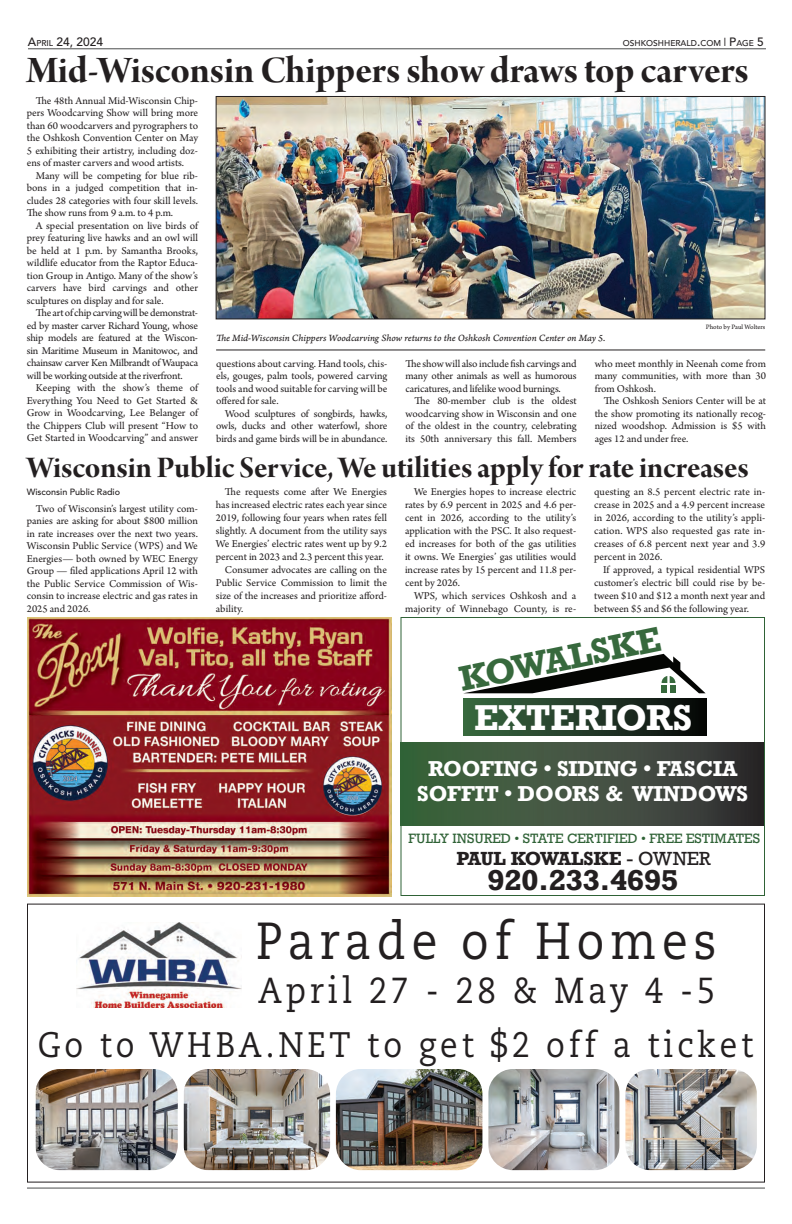
<style>
.page{position:relative;width:792px;height:1224px;background:#fff}
.page>*{position:absolute;margin:0;border:0;box-sizing:border-box;transform-origin:0 0}
.t1{font:52px "Caecilia LT Pro 55 Roman";letter-spacing:.125em;color:#231f20;scale:.89 1}
.t2{font:40px "Arno Pro Bold Display";letter-spacing:-.005em;color:#231f20}
.t3{font:36.1px "Caecilia LT Pro 55 Roman";letter-spacing:.125em;color:#231f20;scale:.89 1}
.t4{font:35.4px "Caecilia LT Pro 55 Roman";letter-spacing:.125em;color:#231f20;scale:.89 1}
.t5{font:700 33.8px "Rockwell";color:#fff}
.t6{font:700 32.9px "Rockwell";color:#37693d}
.t7{font:32px "Arno Pro Bold Display";letter-spacing:-.005em;color:#231f20}
.t8{font:700 27px "Rockwell";color:#231f20}
.t9{font:700 20.3px/24.3px "Rockwell";color:#fff;text-align:center}
.t10{font:700 17.8px "Rockwell";letter-spacing:-.02em;color:#231f20}
.t11{font:12.7px "Rockwell";color:#2f6236}
.t12{font:500 12px "Avenir LT Std";color:#231f20}
.t13{font:11px/12.5px "Arno Pro";color:#231f20;text-align:justify}
.t14{font:10px "Arno Pro Italic Caption";letter-spacing:-.005em;color:#231f20}
.t15{font:500 9px "Avenir LT Std";color:#231f20}
.t16{font:500 8.4px "Avenir LT Std";color:#231f20}
.t17{font:7px "Arno Pro Sm Text";letter-spacing:-.025em;color:#231f20}
.s1{font-size:8.4px}
.s2{font-size:12px}
.s3{font-style:inherit}
.s4{font-weight:400}
</style>
<div class="page">
<hr style="left:27px;top:1188px;width:738px;height:1px;background:#4b4c4d">
<hr style="left:28px;top:48px;width:738px;height:1px;background:#4b4c4d">
<img style="left:35px;top:1069px;width:143px;height:101px">
<img style="left:184px;top:1069px;width:146px;height:101px">
<img style="left:488px;top:1069px;width:132px;height:101px">
<img style="left:625px;top:1069px;width:132px;height:101px">
<img style="left:336px;top:1069px;width:146px;height:101px">
<img style="left:76px;top:922px;width:166px;height:86px">
<svg style="left:402px;top:742px;width:361px;height:84px;background:#3d4e3d"></svg>
<div style="left:400px;top:617px;width:365px;height:279px;border:1px solid #2f6236"></div>
<div style="left:463px;top:699px;width:244px;height:36px;background:linear-gradient(to right,#3a6a42,#09090b)"></div>
<svg style="left:465px;top:654px;width:240px;height:39px"></svg>
<img style="left:27px;top:617px;width:365px;height:279px">
<hr style="left:216px;top:350px;width:549px;height:1px;background:#231f20">
<img style="left:218px;top:98px;width:545px;height:219px">
<div style="left:216px;top:96px;width:549px;height:223px;border:1px solid #231f20"></div>
<p class="t12" style="left:28px;top:35px;width:77px">A<span class="s1">PRIL</span> 24, 2024</p>
<p class="t16" style="left:623px;top:38px;width:143px">OSHKOSHHERALD<span class="s2">.</span>COM <span class="s2">P</span>AGE <span class="s2">5</span></p>
<h2 class="t2" style="left:27px;top:47px;width:724px">Mid-Wisconsin Chippers show draws top carvers</h2>
<p class="t13" style="left:27px;top:95px;width:173px;text-indent:9px">The 48th Annual Mid-Wisconsin Chip&shy;pers Woodcarving Show will bring more than 60 woodcarvers and pyrographers to the Oshkosh Convention Center on May 5 exhibiting their artistry, including doz&shy;ens of master carvers and wood artists.</p>
<p class="t13" style="left:27px;top:170px;width:173px;text-indent:9px">Many will be competing for blue rib&shy;bons in a judged competition that in&shy;cludes 28 categories with four skill levels.<br>The show runs from 9 a.m. to 4 p.m.</p>
<p class="t13" style="left:27px;top:220px;width:173px;text-indent:9px">A special presentation on live birds of prey featuring live hawks and an owl will be held at 1 p.m. by Samantha Brooks, wildlife educator from the Raptor Educa&shy;tion Group in Antigo. Many of the show’s carvers have bird carvings and other sculptures on display and for sale.</p>
<p class="t13" style="left:27px;top:307px;width:173px;text-indent:9px">The art of chip carving will be demonstrat&shy;ed by master carver Richard Young, whose ship models are featured at the Wiscon&shy;sin Maritime Museum in Manitowoc, and chainsaw carver Ken Milbrandt of Waupaca will be working outside at the riverfront.</p>
<p class="t13" style="left:27px;top:382px;width:173px;text-indent:9px">Keeping with the show’s theme of Everything You Need to Get Started &amp; Grow in Woodcarving, Lee Belanger of the Chippers Club will present “How to Get Started in Woodcarving” and answer</p>
<p class="t17" style="left:706px;top:323px;width:61px">Photo by Paul Wolters</p>
<p class="t14" style="left:216px;top:332px;width:391px">The Mid-Wisconsin Chippers Woodcarving Show returns to the Oshkosh Convention Center on May 5.</p>
<p class="t13" style="left:405px;top:358px;width:173px">The show will also include fish carvings and many other animals as well as humorous caricatures, and lifelike wood burnings.</p>
<p class="t13" style="left:405px;top:395px;width:173px;text-indent:9px">The 80-member club is the oldest woodcarving show in Wisconsin and one of the oldest in the country, celebrating its 50th anniversary this fall. Members</p>
<p class="t13" style="left:216px;top:358px;width:173px">questions about carving. Hand tools, chis&shy;els, gouges, palm tools, powered carving tools and wood suitable for carving will be offered for sale.</p>
<p class="t13" style="left:216px;top:408px;width:173px;text-indent:9px">Wood sculptures of songbirds, hawks, owls, ducks and other waterfowl, shore birds and game birds will be in abundance.</p>
<p class="t13" style="left:595px;top:358px;width:173px">who meet monthly in Neenah come from many communities, with more than 30 from Oshkosh.</p>
<p class="t13" style="left:595px;top:395px;width:173px;text-indent:9px">The Oshkosh Seniors Center will be at the show promoting its nationally recog&shy;nized woodshop. Admission is $5 with ages 12 and under free.</p>
<h3 class="t7" style="left:27px;top:450px;width:724px">Wisconsin Public Service, We utilities apply for rate increases</h3>
<p class="t15" style="left:27px;top:486px;width:95px">Wisconsin Public Radio</p>
<p class="t13" style="left:27px;top:503px;width:173px;text-indent:9px">Two of Wisconsin’s largest utility com&shy;panies are asking for about $800 million in rate increases over the next two years.<br>Wisconsin Public Service (WPS) and We Energies— both owned by WEC Energy Group — filed applications April 12 with the Public Service Commission of Wis&shy;consin to increase electric and gas rates in 2025 and 2026.</p>
<p class="t13" style="left:225px;top:486px;width:164px">The requests come after We Energies</p>
<p class="t13" style="left:216px;top:499px;width:173px">has increased electric rates each year since</p>
<p class="t13" style="left:216px;top:512px;width:173px">2019, following four years when rates fell</p>
<p class="t13" style="left:216px;top:525px;width:173px">slightly. A document from the utility says</p>
<p class="t13" style="left:216px;top:538px;width:173px">We Energies’ electric rates went up by 9.2</p>
<p class="t13" style="left:216px;top:551px;width:169px">percent in 2023 and 2.3 percent this year.</p>
<p class="t13" style="left:225px;top:564px;width:164px">Consumer advocates are calling on the</p>
<p class="t13" style="left:216px;top:577px;width:173px">Public Service Commission to limit the</p>
<p class="t13" style="left:216px;top:590px;width:173px">size of the increases and prioritize afford-</p>
<p class="t13" style="left:216px;top:603px;width:29px">ability.</p>
<p class="t13" style="left:594px;top:486px;width:173px;line-height:12.9px">questing an 8.5 percent electric rate in&shy;crease in 2025 and a 4.9 percent increase in 2026, according to the utility’s appli&shy;cation. WPS also requested gas rate in&shy;creases of 6.8 percent next year and 3.9 percent in 2026.</p>
<p class="t13" style="left:594px;top:564px;width:173px;line-height:12.9px;text-indent:9px">If approved, a typical residential WPS customer’s electric bill could rise by be&shy;tween $10 and $12 a month next year and between $5 and $6 the following year.</p>
<p class="t13" style="left:405px;top:486px;width:173px;line-height:12.9px;text-indent:9px">We Energies hopes to increase electric rates by 6.9 percent in 2025 and 4.6 per&shy;cent in 2026, according to the utility’s application with the PSC. It also request&shy;ed increases for both of the gas utilities it owns. We Energies’ gas utilities would increase rates by 15 percent and 11.8 per&shy;cent by 2026.</p>
<p class="t13" style="left:405px;top:590px;width:173px;line-height:12.9px;text-align:right">WPS, which services Oshkosh and a majority of Winnebago County, is re-</p>
<h3 class="t6" style="left:455px;top:659px;width:206px;rotate:-12deg">KOWALSKE</h3>
<h3 class="t5" style="left:474px;top:695px;width:220px">EXTERIORS</h3>
<h3 class="t9" style="left:417px;top:756px;width:332px">ROOFING • SIDING • FASCIA<br>SOFFIT • DOORS &amp; WINDOWS</h3>
<p class="t11" style="left:409px;top:831px;width:353px">FULLY INSURED • STATE CERTIFIED • FREE ESTIMATES</p>
<h3 class="t10" style="left:456px;top:847px;width:256px">P<span class="s3">AUL</span> KOWALSKE <span class="s4">- OWNER</span></h3>
<h3 class="t8" style="left:487px;top:863px;width:192px">920.233.4695</h3>
<h1 class="t1" style="left:256px;top:907px;width:519px">Parade of Homes</h1>
<h3 class="t3" style="left:258px;top:966px;width:515px">April 27 - 28 &amp; May 4 -5</h3>
<h3 class="t4" style="left:38px;top:1021px;width:806px">Go to WHBA.NET to get $2 off a ticket</h3>
</div>
